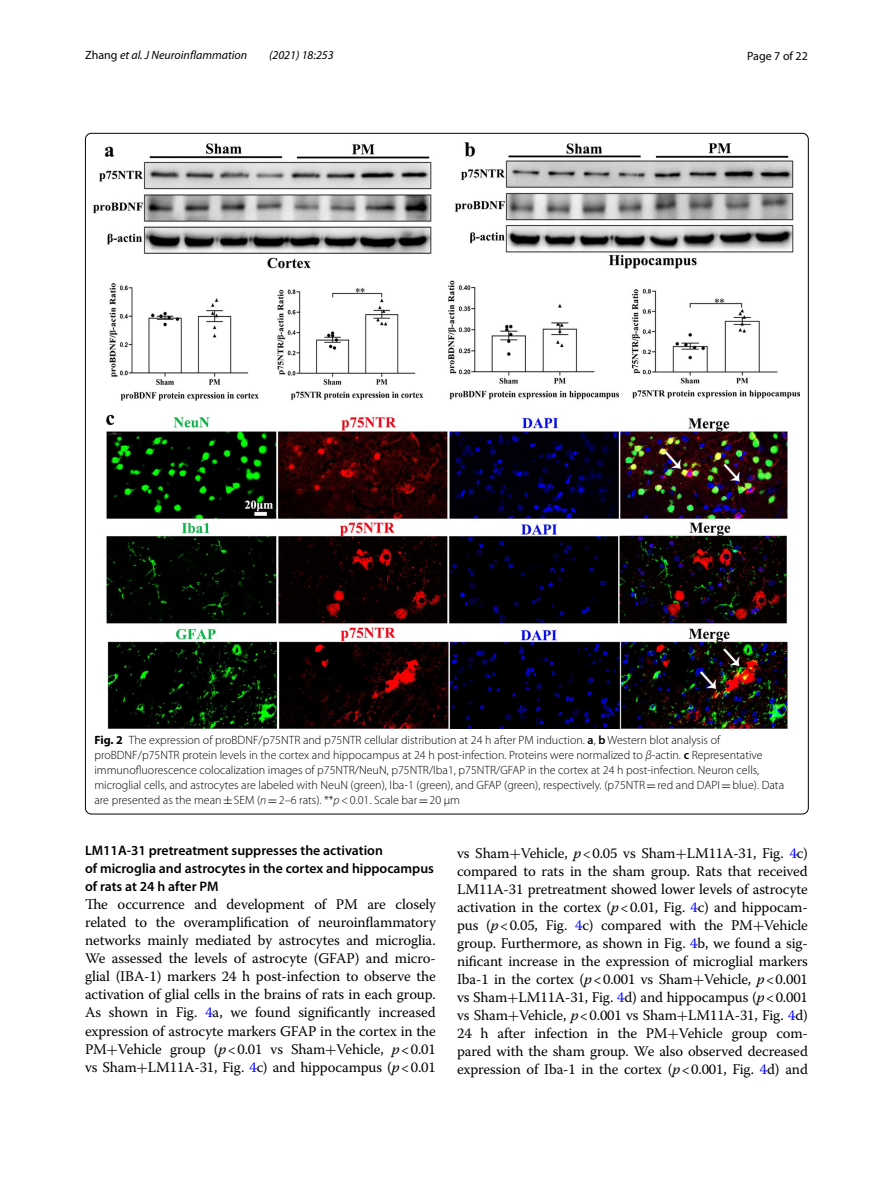
<style>
.page{position:relative;width:893px;height:1187px;background:#fff}
.page>*{position:absolute;margin:0;border:0;box-sizing:border-box;transform-origin:0 0}
.t1{font:14.7px/18px "Warnock Pro";letter-spacing:-.01em;color:#000;text-align:justify}
.t2{font:600 13.8px/18px "Myriad Pro";color:#000}
.t3{font:300 12px/15px "Myriad Pro";color:#000}
.t4{font:italic 12px "Myriad Pro";color:#000}
.t5{font:12px "Myriad Pro";color:#000}
.s1{font-style:normal}
.s2{font-weight:700}
.s3{font-weight:600}
.s4{font-style:italic}
.s5{font-family:"MTSY";font-weight:400}
.s6{color:#00f}
.s7{font-family:"MTSY"}
</style>
<div class="page">
<img style="left:94px;top:142px;width:706px;height:586px">
<p class="t4" style="left:85px;top:48px;width:164px"><span class="s1">Zhang</span> et al. J Neuroinflammation</p>
<p class="t4" style="left:269px;top:48px;width:66px">(2021) 18:253</p>
<p class="t5" style="left:747px;top:48px;width:62px">Page 7 of 22</p>
<p class="t3" style="left:94px;top:732px;width:691px"><span class="s2">Fig. 2</span> The expression of proBDNF/p75NTR and p75NTR cellular distribution at 24 h after PM induction. <span class="s3">a</span>, <span class="s3">b</span> Western blot analysis of proBDNF/p75NTR protein levels in the cortex and hippocampus at 24 h post-infection. Proteins were normalized to <span class="s4">β</span>-actin. <span class="s3">c</span> Representative immunofluorescence colocalization images of p75NTR/NeuN, p75NTR/Iba1, p75NTR/GFAP in the cortex at 24 h post-infection. Neuron cells, microglial cells, and astrocytes are labeled with NeuN (green), Iba-1 (green), and GFAP (green), respectively. (p75NTR<span class="s5">=</span>red and DAPI<span class="s5">=</span>blue). Data are presented as the mean<span class="s5">±</span>SEM (<span class="s4">n</span><span class="s5">=</span>2–6 rats). **<span class="s4">p</span>&lt;0.01. Scale bar<span class="s5">=</span>20 μm</p>
<p class="t2" style="left:85px;top:841px;width:350px">LM11A‑31 pretreatment suppresses the activation<br>of microglia and astrocytes in the cortex and hippocampus of rats at 24 h after PM</p>
<p class="t1" style="left:85px;top:895px;width:352px">The occurrence and development of PM are closely related to the overamplification of neuroinflammatory networks mainly mediated by astrocytes and microglia.<br>We assessed the levels of astrocyte (GFAP) and micro&shy;glial (IBA-1) markers 24 h post-infection to observe the activation of glial cells in the brains of rats in each group.<br>As shown in Fig. <span class="s6">4</span>a, we found significantly increased expression of astrocyte markers GFAP in the cortex in the PM<span class="s7">+</span>Vehicle group (<span class="s4">p</span>&lt;0.01 vs Sham<span class="s7">+</span>Vehicle, <span class="s4">p</span>&lt;0.01 vs Sham<span class="s7">+</span>LM11A-31, Fig. <span class="s6">4</span>c) and hippocampus (<span class="s4">p</span>&lt;0.01</p>
<p class="t1" style="left:457px;top:843px;width:352px">vs Sham<span class="s7">+</span>Vehicle, <span class="s4">p</span>&lt;0.05 vs Sham<span class="s7">+</span>LM11A-31, Fig. <span class="s6">4</span>c) compared to rats in the sham group. Rats that received LM11A-31 pretreatment showed lower levels of astrocyte activation in the cortex (<span class="s4">p</span>&lt;0.01, Fig. <span class="s6">4</span>c) and hippocam&shy;pus (<span class="s4">p</span>&lt;0.05, Fig. <span class="s6">4</span>c) compared with the PM<span class="s7">+</span>Vehicle group. Furthermore, as shown in Fig. <span class="s6">4</span>b, we found a sig&shy;nificant increase in the expression of microglial markers Iba-1 in the cortex (<span class="s4">p</span>&lt;0.001 vs Sham<span class="s7">+</span>Vehicle, <span class="s4">p</span>&lt;0.001 vs Sham<span class="s7">+</span>LM11A-31, Fig. <span class="s6">4</span>d) and hippocampus (<span class="s4">p</span>&lt;0.001 vs Sham<span class="s7">+</span>Vehicle, <span class="s4">p</span>&lt;0.001 vs Sham<span class="s7">+</span>LM11A-31, Fig. <span class="s6">4</span>d)<br>24 h after infection in the PM<span class="s7">+</span>Vehicle group com&shy;pared with the sham group. We also observed decreased expression of Iba-1 in the cortex (<span class="s4">p</span>&lt;0.001, Fig. <span class="s6">4</span>d) and</p>
</div>
